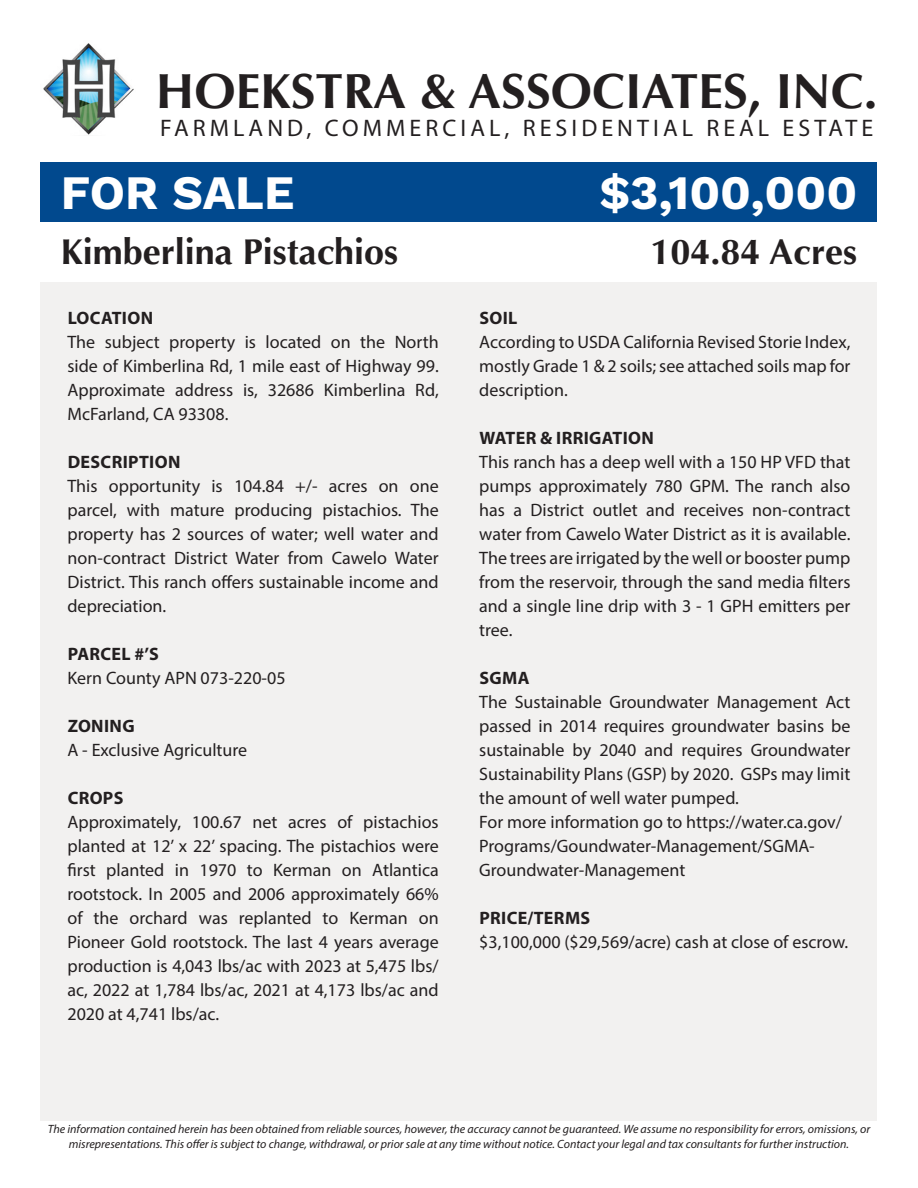
<style>
.page{position:relative;width:918px;height:1188px;background:#fff}
.page>*{position:absolute;margin:0;border:0;box-sizing:border-box;transform-origin:0 0}
.t1{font:700 49.5px "Optima";color:#231f20}
.t2{font:700 48px "Work Sans";color:#fff}
.t3{font:700 36px "Optima";color:#231f20}
.t4{font:24px "Myriad Pro";letter-spacing:.17em;color:#231f20}
.t5{font:18px/24px "Myriad Pro";color:#231f20;text-align:justify}
.t6{font:700 18px "Myriad Pro";letter-spacing:.02em;color:#231f20}
.t7{font:italic 12px/14.4px "Myriad Pro";color:#231f20;text-align:center}
</style>
<div class="page">
<img style="left:43px;top:43px;width:91px;height:92px">
<div style="left:40px;top:162px;width:838px;height:60px;background:#01498e"></div>
<div style="left:40px;top:282px;width:838px;height:839px;background:#f2f1f0"></div>
<h1 class="t1" style="left:156px;top:62px;width:723px">HOEKSTRA &amp; ASSOCIATES, INC.</h1>
<h3 class="t4" style="left:160px;top:114px;width:715px">FARMLAND, COMMERCIAL, RESIDENTIAL REAL ESTATE</h3>
<p class="t2" style="left:61px;top:165px;width:235px">FOR SALE</p>
<p class="t2" style="left:600px;top:165px;width:259px">$3,100,000</p>
<p class="t3" style="left:61px;top:231px;width:339px">Kimberlina Pistachios</p>
<p class="t3" style="left:650px;top:231px;width:208px">104.84 Acres</p>
<p class="t6" style="left:68px;top:306px;width:87px">LOCATION</p>
<p class="t5" style="left:68px;top:330px;width:373px">The subject property is located on the North side of Kimberlina Rd, 1 mile east of Highway 99.<br>Approximate address is, 32686 Kimberlina Rd, McFarland, CA 93308.</p>
<p class="t6" style="left:68px;top:450px;width:114px">DESCRIPTION</p>
<p class="t5" style="left:68px;top:474px;width:373px">This opportunity is 104.84 +/- acres on one parcel, with mature producing pistachios. The property has 2 sources of water; well water and non-contract District Water from Cawelo Water District. This ranch offers sustainable income and depreciation.</p>
<p class="t6" style="left:68px;top:642px;width:93px">PARCEL #’S</p>
<p class="t5" style="left:68px;top:666px;width:220px">Kern County APN 073-220-05</p>
<p class="t6" style="left:68px;top:714px;width:68px">ZONING</p>
<p class="t5" style="left:68px;top:738px;width:181px">A - Exclusive Agriculture</p>
<p class="t6" style="left:68px;top:786px;width:57px">CROPS</p>
<p class="t5" style="left:68px;top:810px;width:373px">Approximately, 100.67 net acres of pistachios planted at 12’ x 22’ spacing. The pistachios were first planted in 1970 to Kerman on Atlantica rootstock. In 2005 and 2006 approximately 66% of the orchard was replanted to Kerman on Pioneer Gold rootstock. The last 4 years average production is 4,043 lbs/ac with 2023 at 5,475 lbs/ ac, 2022 at 1,784 lbs/ac, 2021 at 4,173 lbs/ac and 2020 at 4,741 lbs/ac.</p>
<p class="t6" style="left:479px;top:306px;width:40px">SOIL</p>
<p class="t5" style="left:479px;top:330px;width:373px">According to USDA California Revised Storie Index, mostly Grade 1 &amp; 2 soils; see attached soils map for description.</p>
<p class="t6" style="left:479px;top:426px;width:176px">WATER &amp; IRRIGATION</p>
<p class="t5" style="left:479px;top:450px;width:373px">This ranch has a deep well with a 150 HP VFD that pumps approximately 780 GPM. The ranch also has a District outlet and receives non-contract water from Cawelo Water District as it is available.<br>The trees are irrigated by the well or booster pump from the reservoir, through the sand media filters and a single line drip with 3 - 1 GPH emitters per tree.</p>
<p class="t6" style="left:479px;top:666px;width:52px">SGMA</p>
<p class="t5" style="left:479px;top:690px;width:373px">The Sustainable Groundwater Management Act passed in 2014 requires groundwater basins be sustainable by 2040 and requires Groundwater Sustainability Plans (GSP) by 2020. GSPs may limit the amount of well water pumped.</p>
<p class="t5" style="left:479px;top:810px;width:364px;text-align:left">For more information go to https://water.ca.gov/<br>Programs/Goundwater-Management/SGMA-<br>Groundwater-Management</p>
<p class="t6" style="left:479px;top:906px;width:112px">PRICE/TERMS</p>
<p class="t5" style="left:479px;top:930px;width:371px">$3,100,000 ($29,569/acre) cash at close of escrow.</p>
<p class="t7" style="left:48px;top:1122px;width:824px">The information contained herein has been obtained from reliable sources, however, the accuracy cannot be guaranteed. We assume no responsibility for errors, omissions, or misrepresentations. This offer is subject to change, withdrawal, or prior sale at any time without notice. Contact your legal and tax consultants for further instruction.</p>
</div>
